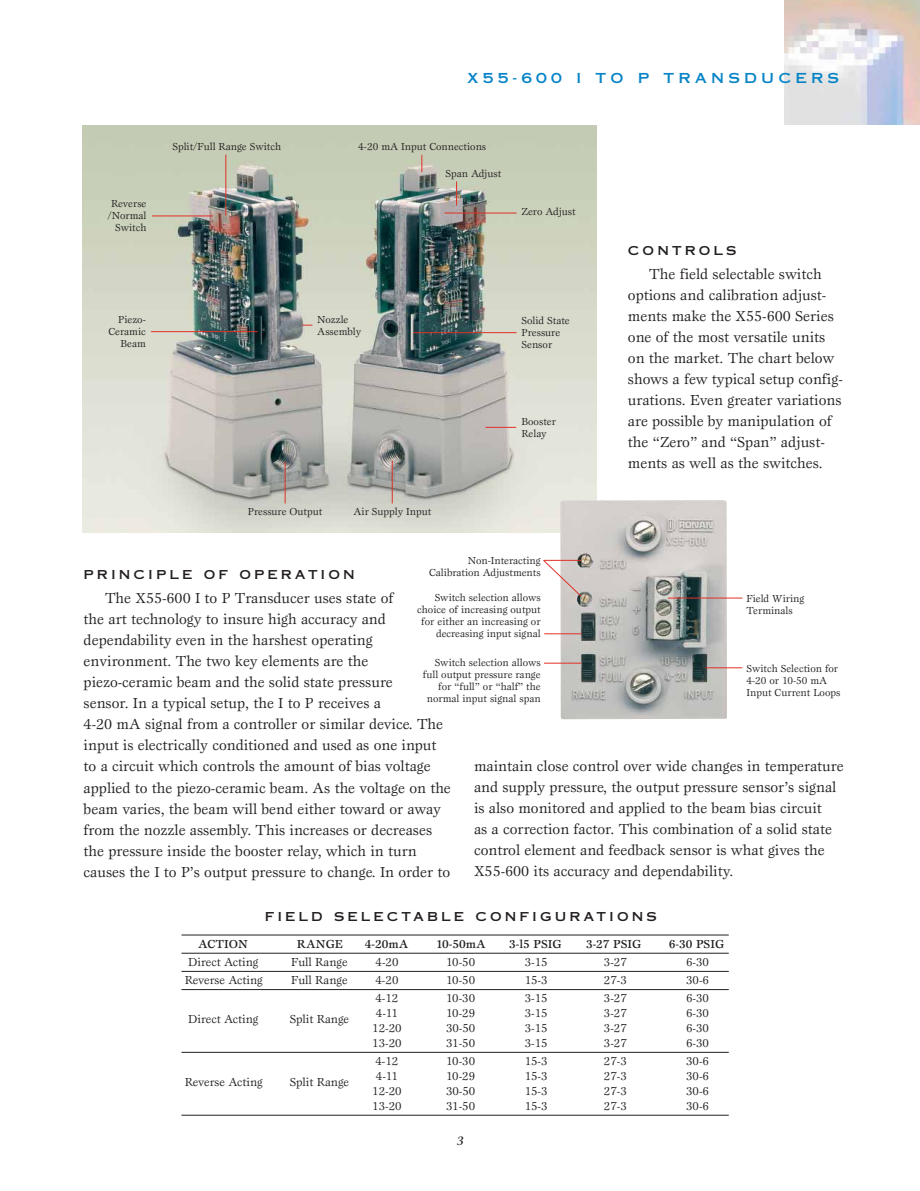
<style>
.page{position:relative;width:920px;height:1191px;background:#fff}
.page>*{position:absolute;margin:0;border:0;box-sizing:border-box;transform-origin:0 0}
.t1{font:15px/21px "Esprit";color:#231f20}
.t2{font:13.8px "Copperplate Thirty One AB";letter-spacing:.3em;color:#0784c7}
.t3{font:13.5px "Cataneo BT";color:#231f20}
.t4{font:12.3px "Copperplate Thirty One AB";letter-spacing:.25em;color:#231f20}
.t5{font:12px "Esprit";color:#231f20}
.t6{font:500 12px "Esprit";color:#231f20}
.t7{font:10.5px/12px "Esprit";color:#231f20;text-align:right}
</style>
<div class="page">
<img style="left:83px;top:126px;width:513px;height:406px">
<img style="left:560px;top:499px;width:167px;height:220px">
<img style="left:784px;top:0;width:135px;height:124px">
<hr style="left:181px;top:952px;width:547px;height:1px;background:#231f20">
<hr style="left:181px;top:989px;width:547px;height:1px;background:#231f20">
<hr style="left:181px;top:970px;width:547px;height:1px;background:#231f20">
<hr style="left:181px;top:1051px;width:547px;height:1px;background:#231f20">
<hr style="left:181px;top:1114px;width:547px;height:1px;background:#231f20">
<hr style="left:181px;top:934px;width:547px;height:1px;background:#231f20">
<hr style="left:667px;top:597px;width:75px;height:1px;background:#e03127">
<hr style="left:485px;top:427px;width:31px;height:1px;background:#e03127">
<hr style="left:444px;top:213px;width:72px;height:1px;background:#e03127">
<hr style="left:413px;top:332px;width:103px;height:1px;background:#e03127">
<hr style="left:152px;top:215px;width:61px;height:1px;background:#e03127">
<hr style="left:151px;top:331px;width:106px;height:1px;background:#e03127">
<hr style="left:705px;top:667px;width:37px;height:1px;background:#e03127">
<hr style="left:544px;top:633px;width:37px;height:1px;background:#e03127">
<hr style="left:543px;top:662px;width:38px;height:1px;background:#e03127">
<svg style="left:543px;top:559px;width:39px;height:38px"></svg>
<hr style="left:284px;top:461px;width:1px;height:42px;background:#e03127">
<hr style="left:225px;top:154px;width:1px;height:61px;background:#e03127">
<svg style="left:421px;top:155px;width:1px;height:17px"></svg>
<svg style="left:456px;top:181px;width:1px;height:24px"></svg>
<hr style="left:391px;top:460px;width:1px;height:43px;background:#e03127">
<p class="t7" style="left:107px;top:198px;width:41px">Reverse /Normal<br>Switch</p>
<p class="t7" style="left:108px;top:314px;width:39px">Piezo-<br>Ceramic<br>Beam</p>
<p class="t7" style="left:172px;top:141px;width:110px">Split/Full Range Switch</p>
<p class="t2" style="left:467px;top:70px;width:373px">X55-600 I TO P TRANSDUCERS</p>
<p class="t7" style="left:358px;top:141px;width:129px">4-20 mA Input Connections</p>
<p class="t7" style="left:317px;top:314px;width:46px;text-align:left">Nozzle<br>Assembly</p>
<p class="t7" style="left:445px;top:168px;width:57px">Span Adjust</p>
<p class="t7" style="left:521px;top:206px;width:56px">Zero Adjust</p>
<p class="t7" style="left:521px;top:315px;width:50px;text-align:left">Solid State<br>Pressure<br>Sensor</p>
<p class="t7" style="left:521px;top:416px;width:36px;text-align:left">Booster<br>Relay</p>
<p class="t4" style="left:627px;top:243px;width:110px">CONTROLS</p>
<p class="t1" style="left:627px;top:264px;width:216px;text-indent:21px">The field selectable switch options and calibration adjust&shy;ments make the X55-600 Series one of the most versatile units on the market. The chart below shows a few typical setup config&shy;urations. Even greater variations are possible by manipulation of the “Zero” and “Span” adjust&shy;ments as well as the switches.</p>
<p class="t7" style="left:248px;top:506px;width:76px">Pressure Output</p>
<p class="t7" style="left:353px;top:506px;width:79px">Air Supply Input</p>
<p class="t7" style="left:429px;top:555px;width:113px">Non-Interacting<br>Calibration Adjustments</p>
<p class="t7" style="left:417px;top:592px;width:125px">Switch selection allows choice of increasing output for either an increasing or decreasing input signal</p>
<p class="t7" style="left:422px;top:657px;width:119px">Switch selection allows full output pressure range for “full” or “half” the normal input signal span</p>
<p class="t4" style="left:84px;top:568px;width:272px">PRINCIPLE OF OPERATION</p>
<p class="t1" style="left:84px;top:589px;width:368px;text-indent:21px">The X55-600 I to P Transducer uses state of<br>the art technology to insure high accuracy and dependability even in the harshest operating environment. The two key elements are the piezo-ceramic beam and the solid state pressure<br>sensor. In a typical setup, the I to P receives a<br>4-20 mA signal from a controller or similar device. The input is electrically conditioned and used as one input to a circuit which controls the amount of bias voltage applied to the piezo-ceramic beam. As the voltage on the beam varies, the beam will bend either toward or away from the nozzle assembly. This increases or decreases the pressure inside the booster relay, which in turn causes the I to P’s output pressure to change. In order to</p>
<p class="t7" style="left:746px;top:592px;width:59px;text-align:left">Field Wiring<br>Terminals</p>
<p class="t7" style="left:746px;top:662px;width:95px;text-align:left">Switch Selection for<br>4-20 or 10-50 mA<br>Input Current Loops</p>
<p class="t1" style="left:474px;top:756px;width:371px">maintain close control over wide changes in temperature and supply pressure, the output pressure sensor’s signal is also monitored and applied to the beam bias circuit<br>as a correction factor. This combination of a solid state control element and feedback sensor is what gives the X55-600 its accuracy and dependability.</p>
<p class="t4" style="left:264px;top:909px;width:393px">FIELD SELECTABLE CONFIGURATIONS</p>
<p class="t6" style="left:198px;top:939px;width:51px">ACTION</p>
<p class="t6" style="left:297px;top:939px;width:47px">RANGE</p>
<p class="t6" style="left:365px;top:939px;width:45px">4-20mA</p>
<p class="t6" style="left:436px;top:939px;width:51px">10-50mA</p>
<p class="t6" style="left:509px;top:939px;width:54px">3-l5 PSIG</p>
<p class="t6" style="left:585px;top:939px;width:57px">3-27 PSIG</p>
<p class="t6" style="left:668px;top:939px;width:57px">6-30 PSIG</p>
<p class="t5" style="left:188px;top:957px;width:72px">Direct Acting</p>
<p class="t5" style="left:291px;top:957px;width:58px">Full Range</p>
<p class="t5" style="left:375px;top:957px;width:24px">4-20</p>
<p class="t5" style="left:446px;top:957px;width:30px">10-50</p>
<p class="t5" style="left:524px;top:957px;width:24px">3-15</p>
<p class="t5" style="left:603px;top:957px;width:24px">3-27</p>
<p class="t5" style="left:685px;top:957px;width:24px">6-30</p>
<p class="t5" style="left:185px;top:975px;width:79px">Reverse Acting</p>
<p class="t5" style="left:291px;top:975px;width:58px">Full Range</p>
<p class="t5" style="left:375px;top:975px;width:24px">4-20</p>
<p class="t5" style="left:446px;top:975px;width:30px">10-50</p>
<p class="t5" style="left:524px;top:975px;width:24px">15-3</p>
<p class="t5" style="left:603px;top:975px;width:24px">27-3</p>
<p class="t5" style="left:685px;top:975px;width:24px">30-6</p>
<p class="t5" style="left:375px;top:993px;width:24px">4-12</p>
<p class="t5" style="left:446px;top:993px;width:30px">10-30</p>
<p class="t5" style="left:524px;top:993px;width:24px">3-15</p>
<p class="t5" style="left:603px;top:993px;width:24px">3-27</p>
<p class="t5" style="left:685px;top:993px;width:24px">6-30</p>
<p class="t5" style="left:188px;top:1014px;width:72px">Direct Acting</p>
<p class="t5" style="left:289px;top:1014px;width:61px">Split Range</p>
<p class="t5" style="left:376px;top:1008px;width:24px">4-11</p>
<p class="t5" style="left:446px;top:1008px;width:30px">10-29</p>
<p class="t5" style="left:524px;top:1008px;width:24px">3-15</p>
<p class="t5" style="left:603px;top:1008px;width:24px">3-27</p>
<p class="t5" style="left:685px;top:1008px;width:24px">6-30</p>
<p class="t5" style="left:372px;top:1023px;width:31px">12-20</p>
<p class="t5" style="left:446px;top:1023px;width:31px">30-50</p>
<p class="t5" style="left:524px;top:1023px;width:24px">3-15</p>
<p class="t5" style="left:603px;top:1023px;width:24px">3-27</p>
<p class="t5" style="left:685px;top:1023px;width:24px">6-30</p>
<p class="t5" style="left:372px;top:1038px;width:31px">13-20</p>
<p class="t5" style="left:446px;top:1038px;width:30px">31-50</p>
<p class="t5" style="left:524px;top:1038px;width:24px">3-15</p>
<p class="t5" style="left:603px;top:1038px;width:24px">3-27</p>
<p class="t5" style="left:685px;top:1038px;width:24px">6-30</p>
<p class="t5" style="left:375px;top:1056px;width:24px">4-12</p>
<p class="t5" style="left:446px;top:1056px;width:30px">10-30</p>
<p class="t5" style="left:524px;top:1056px;width:24px">15-3</p>
<p class="t5" style="left:603px;top:1056px;width:24px">27-3</p>
<p class="t5" style="left:685px;top:1056px;width:24px">30-6</p>
<p class="t5" style="left:185px;top:1077px;width:79px">Reverse Acting</p>
<p class="t5" style="left:289px;top:1077px;width:61px">Split Range</p>
<p class="t5" style="left:376px;top:1071px;width:24px">4-11</p>
<p class="t5" style="left:446px;top:1071px;width:30px">10-29</p>
<p class="t5" style="left:524px;top:1071px;width:24px">15-3</p>
<p class="t5" style="left:603px;top:1071px;width:24px">27-3</p>
<p class="t5" style="left:685px;top:1071px;width:24px">30-6</p>
<p class="t5" style="left:372px;top:1086px;width:31px">12-20</p>
<p class="t5" style="left:446px;top:1086px;width:31px">30-50</p>
<p class="t5" style="left:524px;top:1086px;width:24px">15-3</p>
<p class="t5" style="left:603px;top:1086px;width:24px">27-3</p>
<p class="t5" style="left:685px;top:1086px;width:24px">30-6</p>
<p class="t5" style="left:372px;top:1101px;width:31px">13-20</p>
<p class="t5" style="left:446px;top:1101px;width:30px">31-50</p>
<p class="t5" style="left:524px;top:1101px;width:24px">15-3</p>
<p class="t5" style="left:603px;top:1101px;width:24px">27-3</p>
<p class="t5" style="left:685px;top:1101px;width:24px">30-6</p>
<p class="t3" style="left:457px;top:1134px;width:8px">3</p>
</div>
